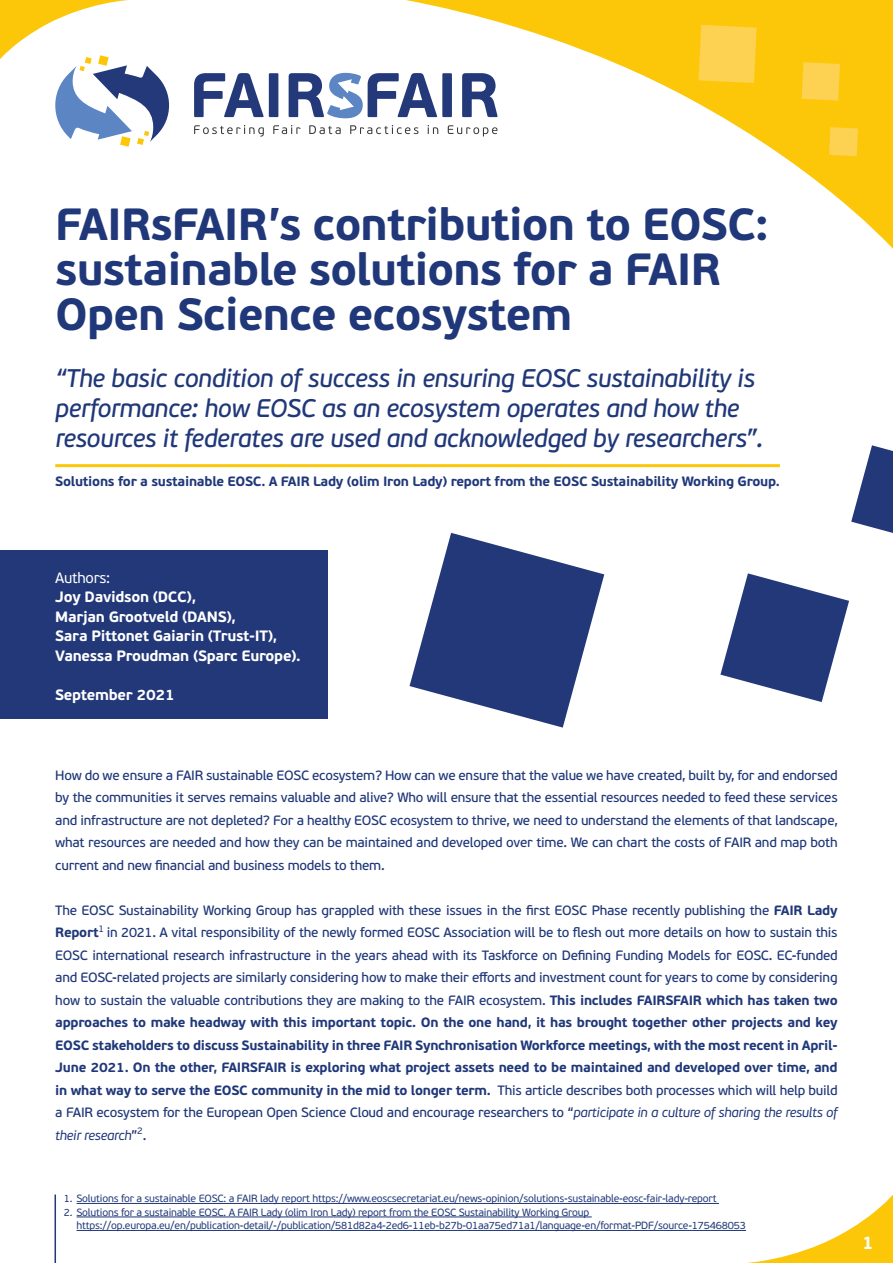
<style>
.page{position:relative;width:893px;height:1263px;background:#fff}
.page>*{position:absolute;margin:0;border:0;box-sizing:border-box;transform-origin:0 0}
.t1{font:700 45px/45px "PF Beau Sans Pro";letter-spacing:-.02em;color:#203879}
.t2{font:italic 25.5px/30px "PF Beau Sans Pro Bbook";letter-spacing:-.02em;color:#203879}
.t3{font:700 18px "PF Beau Sans Pro";color:#fff}
.t4{font:700 15px/19.5px "PF Beau Sans Pro";letter-spacing:-.02em;color:#fff}
.t5{font:15px "PF Beau Sans Pro";letter-spacing:-.02em;color:#fff}
.t6{font:13.5px/22.5px "PF Beau Sans Pro Bbook";letter-spacing:-.02em;color:#203879;text-align:justify}
.t7{font:700 13.5px/22.5px "PF Beau Sans Pro";letter-spacing:-.02em;color:#203879;text-align:justify}
.t8{font:italic 13.5px "PF Beau Sans Pro";letter-spacing:-.02em;color:#203879}
.t9{font:10.5px/13.5px "PF Beau Sans Pro";letter-spacing:-.02em;color:#203879}
.s1{font-family:"PF Beau Sans Pro";font-weight:700}
.s2{font-family:"PF Beau Sans Pro Bbook";font-weight:400}
.s3{font-family:"PF Beau Sans Pro";font-style:italic}
.s4{font-family:"PF Beau Sans Pro Bbook";font-style:normal}
</style>
<div class="page">
<svg style="left:747px;top:1194px;width:146px;height:69px"></svg>
<div style="left:0;top:551px;width:327px;height:168px;background:#223878"></div>
<svg style="left:194px;top:73px;width:70px;height:44px"></svg>
<div style="left:269px;top:73px;width:9px;height:44px;background:#233979"></div>
<svg style="left:289px;top:73px;width:25px;height:45px"></svg>
<svg style="left:194px;top:125px;width:70px;height:12px"></svg>
<svg style="left:273px;top:125px;width:28px;height:9px"></svg>
<svg style="left:309px;top:125px;width:5px;height:9px"></svg>
<svg style="left:314px;top:0;width:579px;height:249px"></svg>
<svg style="left:698px;top:25px;width:59px;height:58px;background:#fcd04b"></svg>
<svg style="left:802px;top:62px;width:38px;height:39px"></svg>
<svg style="left:829px;top:127px;width:29px;height:29px"></svg>
<hr style="left:77px;top:1203px;width:642px;height:1px;background:#203879">
<hr style="left:77px;top:1217px;width:515px;height:1px;background:#203879">
<hr style="left:77px;top:1230px;width:669px;height:1px;background:#203879">
<svg style="left:409px;top:533px;width:195px;height:195px"></svg>
<svg style="left:720px;top:573px;width:129px;height:129px"></svg>
<svg style="left:851px;top:445px;width:42px;height:88px"></svg>
<hr style="left:55px;top:464px;width:725px;height:3px;background:#fcc709">
<hr style="left:55px;top:1194px;width:1px;height:69px;background:#223878">
<svg style="left:0;top:0;width:169px;height:147px"></svg>
<h1 class="t1" style="left:55px;top:202px;width:715px">FAIRsFAIR’s contribution to EOSC: sustainable solutions for a FAIR<br>Open Science ecosystem</h1>
<h2 class="t2" style="left:55px;top:363px;width:709px">“The basic condition of success in ensuring EOSC sustainability is performance: how EOSC as an ecosystem operates and how the resources it federates are used and acknowledged by researchers”.</h2>
<p class="t7" style="left:55px;top:470px;width:726px">Solutions for a sustainable EOSC. A FAIR Lady (olim Iron Lady) report from the EOSC Sustainability Working Group.</p>
<p class="t5" style="left:55px;top:569px;width:57px">Authors:</p>
<p class="t4" style="left:55px;top:587px;width:247px">Joy Davidson (DCC),<br>Marjan Grootveld (DANS),<br>Sara Pittonet Gaiarin (Trust-IT),<br>Vanessa Proudman (Sparc Europe).</p>
<p class="t4" style="left:55px;top:685px;width:121px">September 2021</p>
<p class="t6" style="left:55px;top:764px;width:784px">How do we ensure a FAIR sustainable EOSC ecosystem? How can we ensure that the value we have created, built by, for and endorsed by the communities it serves remains valuable and alive? Who will ensure that the essential resources needed to feed these services and infrastructure are not depleted? For a healthy EOSC ecosystem to thrive, we need to understand the elements of that landscape, what resources are needed and how they can be maintained and developed over time. We can chart the costs of FAIR and map both current and new financial and business models to them.</p>
<p class="t6" style="left:55px;top:899px;width:784px">The EOSC Sustainability Working Group has grappled with these issues in the first EOSC Phase recently publishing the <span class="s1">FAIR Lady Report</span><sup>1</sup> in 2021. A vital responsibility of the newly formed EOSC Association will be to flesh out more details on how to sustain this EOSC international research infrastructure in the years ahead with its Taskforce on Defining Funding Models for EOSC. EC-funded and EOSC-related projects are similarly considering how to make their efforts and investment count for years to come by considering how to sustain the valuable contributions they are making to the FAIR ecosystem. <span class="s1">This includes FAIRSFAIR which has taken two</span></p>
<p class="t7" style="left:55px;top:1011px;width:784px">approaches to make headway with this important topic. On the one hand, it has brought together other projects and key EOSC stakeholders to discuss Sustainability in three FAIR Synchronisation Workforce meetings, with the most recent in April-June 2021. On the other, FAIRSFAIR is exploring what project assets need to be maintained and developed over time, and in what way to serve the EOSC community in the mid to longer term. <span class="s2">This article describes both processes which will help build</span></p>
<p class="t6" style="left:55px;top:1101px;width:784px">a FAIR ecosystem for the European Open Science Cloud and encourage researchers to “<span class="s3">participate in a culture of sharing the results of</span></p>
<p class="t8" style="left:55px;top:1127px;width:93px">their research<span class="s4">”</span><sup>2</sup><span class="s4">.</span></p>
<p class="t9" style="left:64px;top:1192px;width:654px">1. Solutions for a sustainable EOSC: a FAIR lady report https://www.eoscsecretariat.eu/news-opinion/solutions-sustainable-eosc-fair-lady-report</p>
<p class="t9" style="left:77px;top:1205px;width:671px;text-indent:-13px">2. Solutions for a sustainable EOSC. A FAIR Lady (olim Iron Lady) report from the EOSC Sustainability Working Group https://op.europa.eu/en/publication-detail/-/publication/581d82a4-2ed6-11eb-b27b-01aa75ed71a1/language-en/format-PDF/source-175468053</p>
<h3 class="t3" style="left:862px;top:1232px;width:13px">1</h3>
</div>
